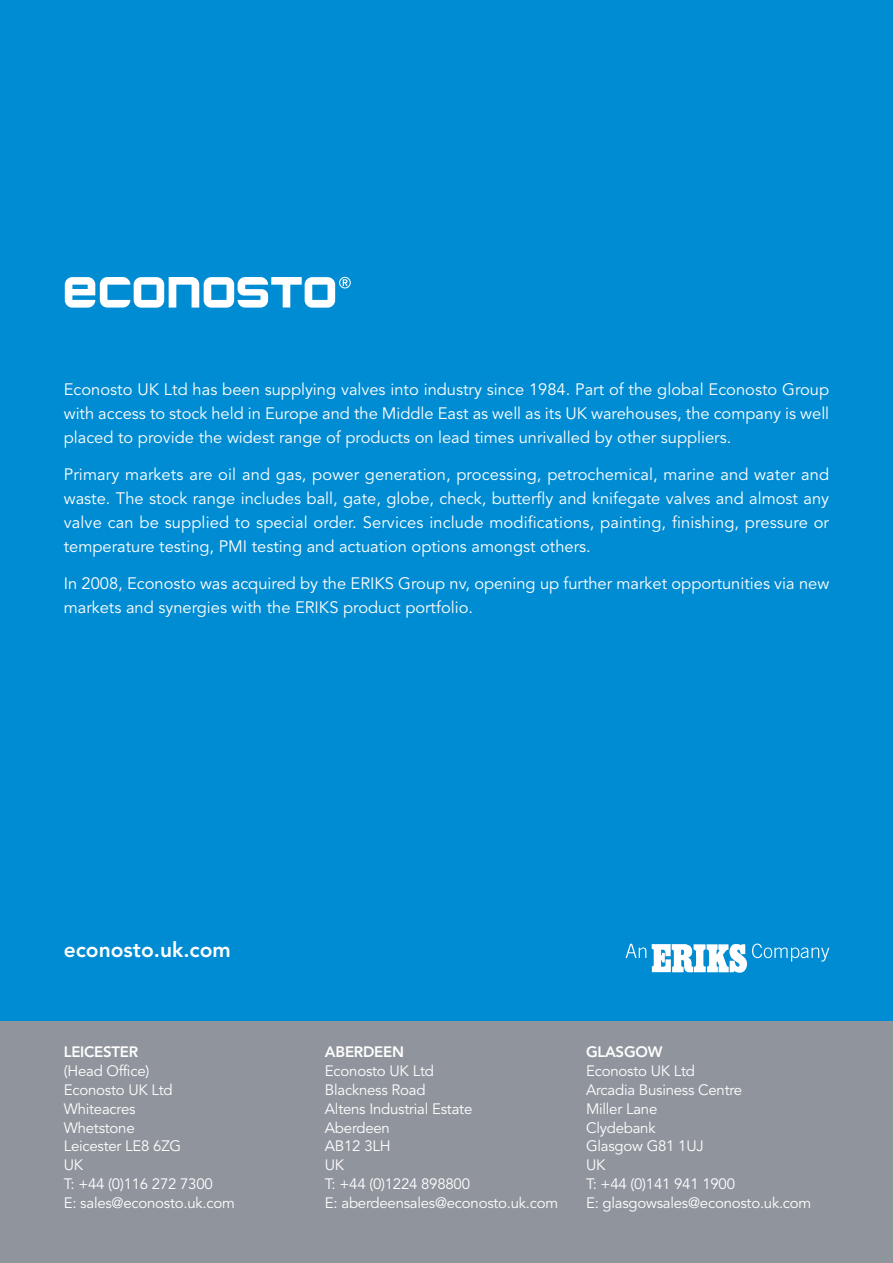
<style>
.page{position:relative;width:893px;height:1263px;background:#fff}
.page>*{position:absolute;margin:0;border:0;box-sizing:border-box;transform-origin:0 0}
.t1{font:800 21px "Avenir";color:#fff}
.t2{font:16.5px/24px "Avenir";color:#fff;text-align:justify}
.t3{font:15px/18.8px "Avenir";letter-spacing:-.015em;color:#fff}
.t4{font:800 15px "Avenir";letter-spacing:-.015em;color:#fff}
</style>
<div class="page">
<div style="left:0;top:1020px;width:893px;height:243px;background:#90959d"></div>
<div style="left:0;top:0;width:893px;height:1020px;background:#008cd2"></div>
<svg style="left:65px;top:277px;width:286px;height:31px"></svg>
<svg style="left:626px;top:944px;width:20px;height:14px"></svg>
<svg style="left:652px;top:943px;width:177px;height:30px"></svg>
<p class="t2" style="left:64px;top:379px;width:767px">Econosto UK Ltd has been supplying valves into industry since 1984. Part of the global Econosto Group with access to stock held in Europe and the Middle East as well as its UK warehouses, the company is well placed to provide the widest range of products on lead times unrivalled by other suppliers.</p>
<p class="t2" style="left:64px;top:464px;width:767px">Primary markets are oil and gas, power generation, processing, petrochemical, marine and water and waste. The stock range includes ball, gate, globe, check, butterfly and knifegate valves and almost any valve can be supplied to special order. Services include modifications, painting, finishing, pressure or temperature testing, PMI testing and actuation options amongst others.</p>
<p class="t2" style="left:64px;top:573px;width:767px">In 2008, Econosto was acquired by the ERIKS Group nv, opening up further market opportunities via new markets and synergies with the ERIKS product portfolio.</p>
<p class="t1" style="left:64px;top:941px;width:169px">econosto.uk.com</p>
<p class="t4" style="left:64px;top:1046px;width:76px">LEICESTER</p>
<p class="t3" style="left:64px;top:1063px;width:173px">(Head Office)<br>Econosto UK Ltd<br>Whiteacres<br>Whetstone<br>Leicester LE8 6ZG<br>UK<br>T: +44 (0)116 272 7300<br>E: sales@econosto.uk.com</p>
<p class="t4" style="left:325px;top:1046px;width:81px">ABERDEEN</p>
<p class="t3" style="left:325px;top:1063px;width:235px">Econosto UK Ltd<br>Blackness Road<br>Altens Industrial Estate<br>Aberdeen<br>AB12 3LH<br>UK<br>T: +44 (0)1224 898800<br>E: aberdeensales@econosto.uk.com</p>
<p class="t4" style="left:586px;top:1046px;width:78px">GLASGOW</p>
<p class="t3" style="left:586px;top:1063px;width:227px">Econosto UK Ltd<br>Arcadia Business Centre<br>Miller Lane<br>Clydebank<br>Glasgow G81 1UJ<br>UK<br>T: +44 (0)141 941 1900<br>E: glasgowsales@econosto.uk.com</p>
</div>
